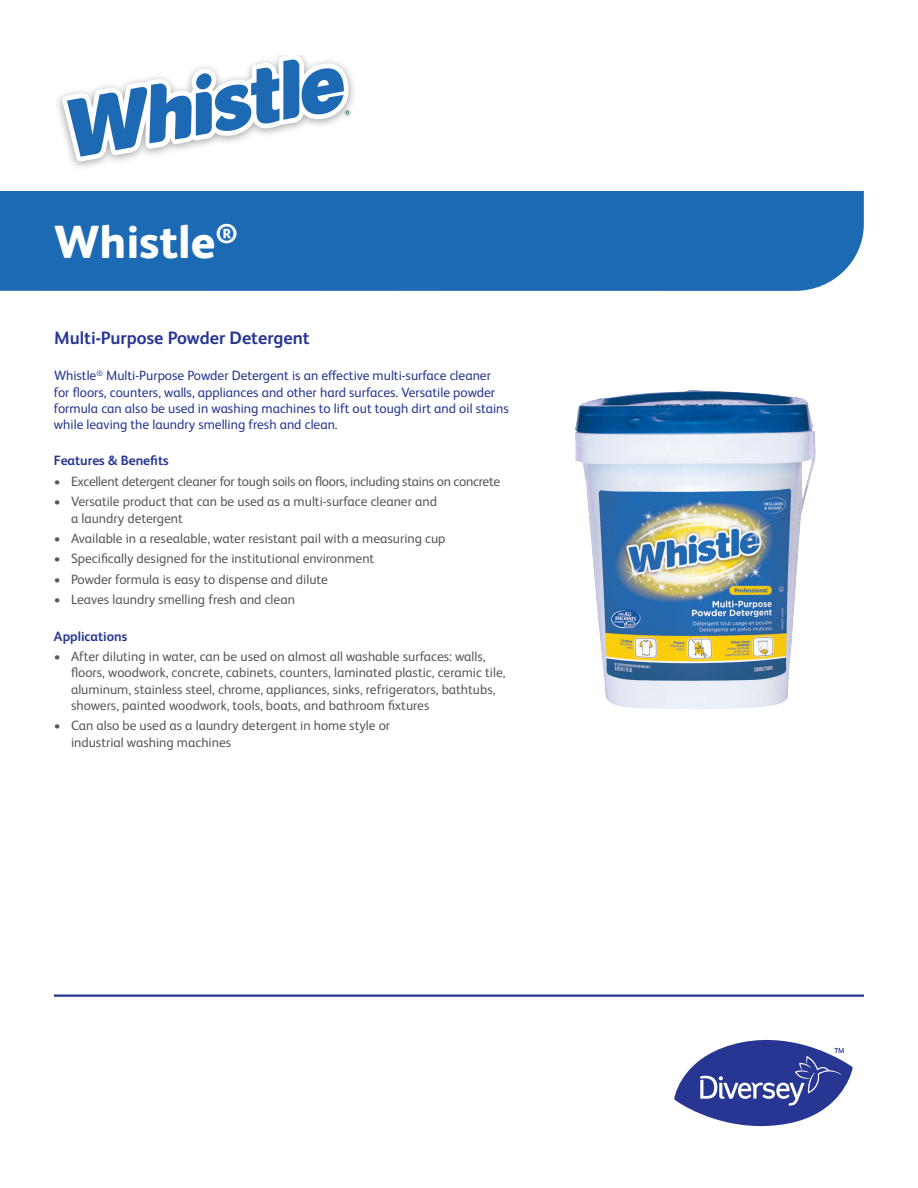
<style>
.page{position:relative;width:918px;height:1188px;background:#fff}
.page>*{position:absolute;margin:0;border:0;box-sizing:border-box;transform-origin:0 0}
.t1{font:800 46.5px "FS Albert Pro";color:#fff}
.t2{font:700 18px "FS Albert Pro";color:#263692}
.t3{font:13.5px/16.2px "FS Albert Pro";color:#57585a}
.t4{font:13.5px/16.2px "FS Albert Pro";color:#263692}
.t5{font:13.5px "FS Albert Pro";letter-spacing:-.02em;color:#57585a}
.t6{font:700 13.5px "FS Albert Pro";color:#263692}
</style>
<div class="page">
<hr style="left:54px;top:995px;width:810px;height:2px;background:#263692">
<svg style="left:674px;top:1039px;width:179px;height:88px"></svg>
<div style="left:0;top:191px;width:864px;height:100px;background:#1d6ab4"></div>
<img style="left:58px;top:75px;width:296px;height:93px">
<svg style="left:62px;top:56px;width:288px;height:106px"></svg>
<img style="left:575px;top:390px;width:241px;height:319px">
<h1 class="t1" style="left:54px;top:206px;width:185px">Whistle<sup>®</sup></h1>
<h2 class="t2" style="left:54px;top:325px;width:257px">Multi-Purpose Powder Detergent</h2>
<p class="t4" style="left:54px;top:367px;width:456px">Whistle<sup>®</sup> Multi-Purpose Powder Detergent is an effective multi-surface cleaner for floors, counters, walls, appliances and other hard surfaces. Versatile powder formula can also be used in washing machines to lift out tough dirt and oil stains while leaving the laundry smelling fresh and clean.</p>
<p class="t6" style="left:54px;top:451px;width:116px">Features &amp; Benefits</p>
<p class="t5" style="left:54px;top:472px;width:448px">• Excellent detergent cleaner for tough soils on floors, including stains on concrete</p>
<p class="t3" style="left:71px;top:493px;width:367px;text-indent:-17px">• Versatile product that can be used as a multi-surface cleaner and a laundry detergent</p>
<p class="t3" style="left:54px;top:529px;width:393px">• Available in a resealable, water resistant pail with a measuring cup</p>
<p class="t3" style="left:54px;top:550px;width:322px">• Specifically designed for the institutional environment</p>
<p class="t3" style="left:54px;top:570px;width:275px">• Powder formula is easy to dispense and dilute</p>
<p class="t3" style="left:54px;top:591px;width:242px">• Leaves laundry smelling fresh and clean</p>
<p class="t6" style="left:54px;top:627px;width:75px">Applications</p>
<p class="t3" style="left:71px;top:648px;width:436px;text-indent:-17px">• After diluting in water, can be used on almost all washable surfaces: walls, floors, woodwork, concrete, cabinets, counters, laminated plastic, ceramic tile, aluminum, stainless steel, chrome, appliances, sinks, refrigerators, bathtubs, showers, painted woodwork, tools, boats, and bathroom fixtures</p>
<p class="t3" style="left:71px;top:717px;width:321px;text-indent:-17px">• Can also be used as a laundry detergent in home style or industrial washing machines</p>
</div>
